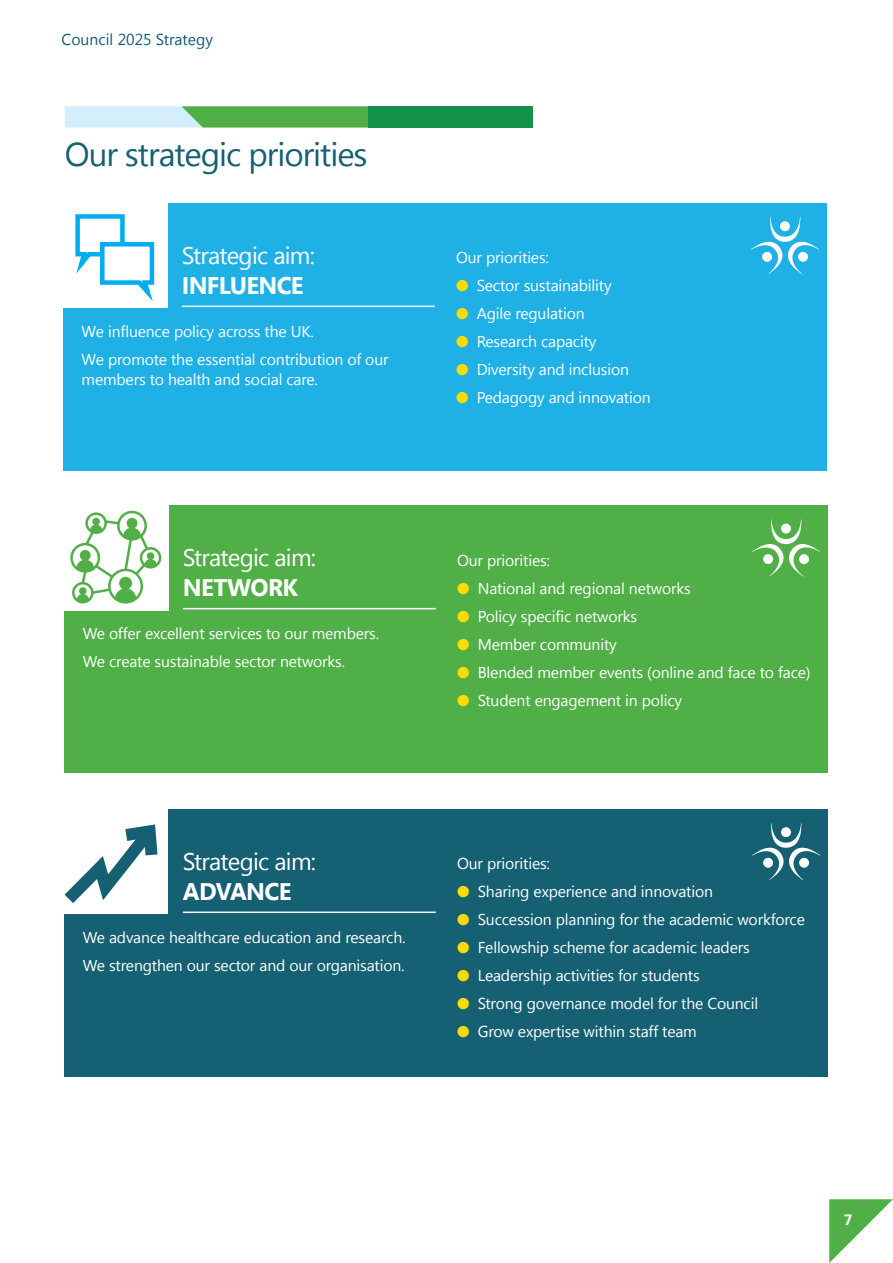
<style>
.page{position:relative;width:893px;height:1263px;background:#fff}
.page>*{position:absolute;margin:0;border:0;box-sizing:border-box;transform-origin:0 0}
.Main_Heading{font:33px "Segoe UI";letter-spacing:-.03em;color:#156072}
.Main_Heading-2{font:24px "Segoe UI";letter-spacing:-.03em;color:#fff}
.Main_Heading-3{font:700 24px "Segoe UI";letter-spacing:-.03em;color:#fff}
.Body_text{font:15.75px/19.5px "Segoe UI";letter-spacing:-.01em;color:#fff}
.t1{font:15.75px "Segoe UI";color:#155a7b}
.t2{font:700 15px "Segoe UI";color:#fff}
.s1{color:#ffdc01}
</style>
<div class="page">
<svg style="left:829px;top:1199px;width:64px;height:64px"></svg>
<div style="left:65px;top:505px;width:763px;height:268px;background:#50af47"></div>
<svg style="left:752px;top:519px;width:68px;height:58px"></svg>
<hr style="left:183px;top:608px;width:253px;height:1px;background:#fff">
<div style="left:63px;top:504px;width:106px;height:106px;background:#fff"></div>
<div style="left:108px;top:569px;width:35px;height:34px;border:2px solid #50af47;border-radius:50%"></div>
<div style="left:70px;top:543px;width:30px;height:30px;border:2px solid #50af47;border-radius:50%"></div>
<div style="left:117px;top:511px;width:30px;height:30px;border:2px solid #50af47;border-radius:50%"></div>
<div style="left:127px;top:518px;width:10px;height:11px;background:#50af47;border-radius:50%"></div>
<div style="left:85px;top:512px;width:22px;height:22px;border:2px solid #50af47;border-radius:50%"></div>
<div style="left:72px;top:582px;width:22px;height:21px;border:2px solid #50af47;border-radius:50%"></div>
<div style="left:140px;top:547px;width:21px;height:21px;border:2px solid #50af47;border-radius:50%"></div>
<svg style="left:76px;top:519px;width:81px;height:83px"></svg>
<div style="left:65px;top:809px;width:763px;height:267px;background:#156072"></div>
<svg style="left:752px;top:823px;width:68px;height:57px"></svg>
<hr style="left:183px;top:911px;width:253px;height:2px;background:#fff">
<div style="left:62px;top:807px;width:106px;height:106px;background:#fff"></div>
<svg style="left:64px;top:824px;width:102px;height:92px"></svg>
<svg style="left:65px;top:106px;width:304px;height:22px;background:#8acb95"></svg>
<div style="left:369px;top:106px;width:164px;height:22px;background:#129148"></div>
<div style="left:63px;top:203px;width:764px;height:268px;background:#1fb0e6"></div>
<svg style="left:750px;top:217px;width:69px;height:57px"></svg>
<div style="left:62px;top:201px;width:106px;height:106px;background:#fff"></div>
<svg style="left:71px;top:214px;width:87px;height:94px"></svg>
<hr style="left:182px;top:306px;width:253px;height:1px;background:#fff">
<p class="t1" style="left:62px;top:28px;width:153px">Council 2025 Strategy</p>
<p class="Main_Heading" style="left:65px;top:132px;width:304px">Our strategic priorities</p>
<p class="Main_Heading-2" style="left:182px;top:239px;width:135px">Strategic aim:</p>
<p class="Main_Heading-3" style="left:182px;top:268px;width:123px">INFLUENCE</p>
<p class="Body_text" style="left:82px;top:321px;width:234px">We influence policy across the UK.</p>
<p class="Body_text" style="left:82px;top:349px;width:308px">We promote the essential contribution of our members to health and social care.</p>
<p class="Main_Heading-2" style="left:183px;top:541px;width:135px">Strategic aim:</p>
<p class="Main_Heading-3" style="left:183px;top:570px;width:117px">NETWORK</p>
<p class="Body_text" style="left:83px;top:623px;width:298px">We offer excellent services to our members.</p>
<p class="Body_text" style="left:83px;top:651px;width:264px">We create sustainable sector networks.</p>
<p class="Body_text" style="left:456px;top:247px;width:94px">Our priorities:</p>
<p class="Body_text" style="left:456px;top:275px;width:157px"><span class="s1">●</span> Sector sustainability</p>
<p class="Body_text" style="left:456px;top:303px;width:130px"><span class="s1">●</span> Agile regulation</p>
<p class="Body_text" style="left:456px;top:331px;width:142px"><span class="s1">●</span> Research capacity</p>
<p class="Body_text" style="left:456px;top:359px;width:174px"><span class="s1">●</span> Diversity and inclusion</p>
<p class="Body_text" style="left:456px;top:387px;width:196px"><span class="s1">●</span> Pedagogy and innovation</p>
<p class="Body_text" style="left:457px;top:549px;width:94px">Our priorities:</p>
<p class="Body_text" style="left:457px;top:577px;width:235px"><span class="s1">●</span> National and regional networks</p>
<p class="Body_text" style="left:457px;top:605px;width:182px"><span class="s1">●</span> Policy specific networks</p>
<p class="Body_text" style="left:457px;top:633px;width:161px"><span class="s1">●</span> Member community</p>
<p class="Body_text" style="left:457px;top:661px;width:355px"><span class="s1">●</span> Blended member events (online and face to face)</p>
<p class="Body_text" style="left:457px;top:689px;width:226px"><span class="s1">●</span> Student engagement in policy</p>
<p class="Main_Heading-2" style="left:183px;top:844px;width:135px">Strategic aim:</p>
<p class="Main_Heading-3" style="left:183px;top:874px;width:110px">ADVANCE</p>
<p class="Body_text" style="left:83px;top:927px;width:324px">We advance healthcare education and research.</p>
<p class="Body_text" style="left:83px;top:955px;width:323px">We strengthen our sector and our organisation.</p>
<p class="Body_text" style="left:457px;top:853px;width:94px">Our priorities:</p>
<p class="Body_text" style="left:457px;top:881px;width:257px"><span class="s1">●</span> Sharing experience and innovation</p>
<p class="Body_text" style="left:457px;top:909px;width:349px"><span class="s1">●</span> Succession planning for the academic workforce</p>
<p class="Body_text" style="left:457px;top:937px;width:294px"><span class="s1">●</span> Fellowship scheme for academic leaders</p>
<p class="Body_text" style="left:457px;top:965px;width:244px"><span class="s1">●</span> Leadership activities for students</p>
<p class="Body_text" style="left:457px;top:993px;width:303px"><span class="s1">●</span> Strong governance model for the Council</p>
<p class="Body_text" style="left:457px;top:1021px;width:241px"><span class="s1">●</span> Grow expertise within staff team</p>
<p class="t2" style="left:844px;top:1208px;width:10px">7</p>
</div>
